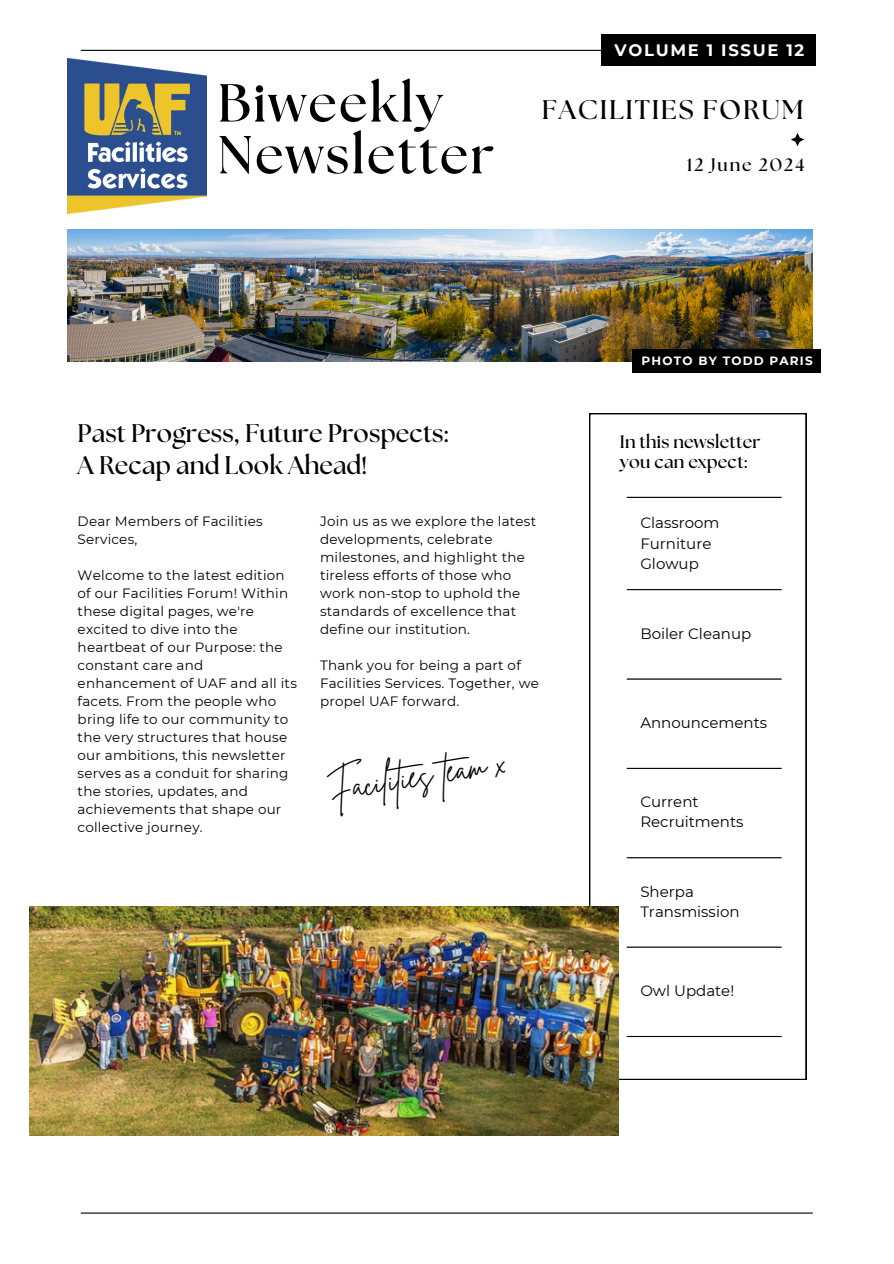
<style>
.page{position:relative;width:894px;height:1264px;background:#fff}
.page>*{position:absolute;margin:0;border:0;box-sizing:border-box;transform-origin:0 0}
.t1{font:700 53.4px/51.8px "The Seasons";letter-spacing:.04em;color:#000}
.t2{font:33.45px "Brittany Signature";color:#000}
.t3{font:700 27px "The Seasons";letter-spacing:.065em;color:#000}
.t4{font:700 25.5px "The Seasons";color:#000}
.t5{font:700 18px/20.2px "The Seasons";letter-spacing:.01em;color:#000}
.t6{font:700 18px "The Seasons";letter-spacing:.1em;color:#000}
.t7{font:700 16.5px "Montserrat";letter-spacing:.1em;color:#fff}
.t8{font:15px/20.2px "Montserrat";color:#000}
.t9{font:13.5px/18px "Montserrat";letter-spacing:.015em;color:#000}
.t10{font:700 12px "Montserrat";letter-spacing:.1em;color:#fff}
</style>
<div class="page">
<hr style="left:81px;top:50px;width:731px;height:1px;background:#000">
<hr style="left:81px;top:1212px;width:731px;height:1px;background:#000">
<svg style="left:791px;top:133px;width:13px;height:13px"></svg>
<svg style="left:589px;top:413px;width:217px;height:666px"></svg>
<hr style="left:626px;top:497px;width:155px;height:1px;background:#000">
<hr style="left:626px;top:589px;width:155px;height:1px;background:#000">
<hr style="left:626px;top:678px;width:155px;height:1px;background:#000">
<hr style="left:626px;top:767px;width:155px;height:2px;background:#000">
<hr style="left:626px;top:857px;width:155px;height:1px;background:#000">
<hr style="left:626px;top:946px;width:155px;height:1px;background:#000">
<hr style="left:626px;top:1035px;width:155px;height:2px;background:#000">
<img style="left:67px;top:59px;width:139px;height:154px">
<img style="left:67px;top:230px;width:745px;height:131px">
<img style="left:30px;top:906px;width:588px;height:229px">
<div style="left:601px;top:35px;width:214px;height:31px;background:#000"></div>
<div style="left:632px;top:349px;width:188px;height:23px;background:#000"></div>
<p class="t1" style="left:217px;top:80px;width:278px">Biweekly<br>Newsletter</p>
<p class="t7" style="left:614px;top:40px;width:191px">VOLUME 1 ISSUE 12</p>
<p class="t3" style="left:541px;top:98px;width:264px">FACILITIES FORUM</p>
<p class="t6" style="left:686px;top:157px;width:119px">12 June 2024</p>
<p class="t10" style="left:641px;top:353px;width:172px">PHOTO BY TODD PARIS</p>
<h4 class="t4" style="left:78px;top:422px;width:372px">Past Progress, Future Prospects:</h4>
<p class="t4" style="left:78px;top:453px;width:291px">A Recap and Look Ahead!</p>
<h1 class="t9" style="left:78px;top:512px;width:186px">Dear Members of Facilities<br>Services,</h1>
<h3 class="t9" style="left:78px;top:566px;width:221px">Welcome to the latest edition of our Facilities Forum! Within these digital pages, we're excited to dive into the heartbeat of our Purpose: the constant care and enhancement of UAF and all its facets. From the people who bring life to our community to the very structures that house our ambitions, this newsletter serves as a conduit for sharing the stories, updates, and achievements that shape our collective journey.</h3>
<h5 class="t9" style="left:320px;top:512px;width:218px">Join us as we explore the latest developments, celebrate milestones, and highlight the tireless efforts of those who work non-stop to uphold the standards of excellence that define our institution.</h5>
<p class="t9" style="left:320px;top:656px;width:220px">Thank you for being a part of<br>Facilities Services. Together, we propel UAF forward.</p>
<p class="t2" style="left:324px;top:767px;width:181px;rotate:-9deg">Facilities team x</p>
<p class="t5" style="left:619px;top:432px;width:142px">In this newsletter you can expect:</p>
<p class="t8" style="left:640px;top:513px;width:81px">Classroom<br>Furniture<br>Glowup</p>
<p class="t8" style="left:640px;top:623px;width:112px">Boiler Cleanup</p>
<p class="t8" style="left:640px;top:712px;width:128px">Announcements</p>
<p class="t8" style="left:640px;top:791px;width:105px">Current<br>Recruitments</p>
<p class="t8" style="left:640px;top:881px;width:101px">Sherpa<br>Transmission</p>
<p class="t8" style="left:640px;top:980px;width:95px">Owl Update!</p>
</div>
